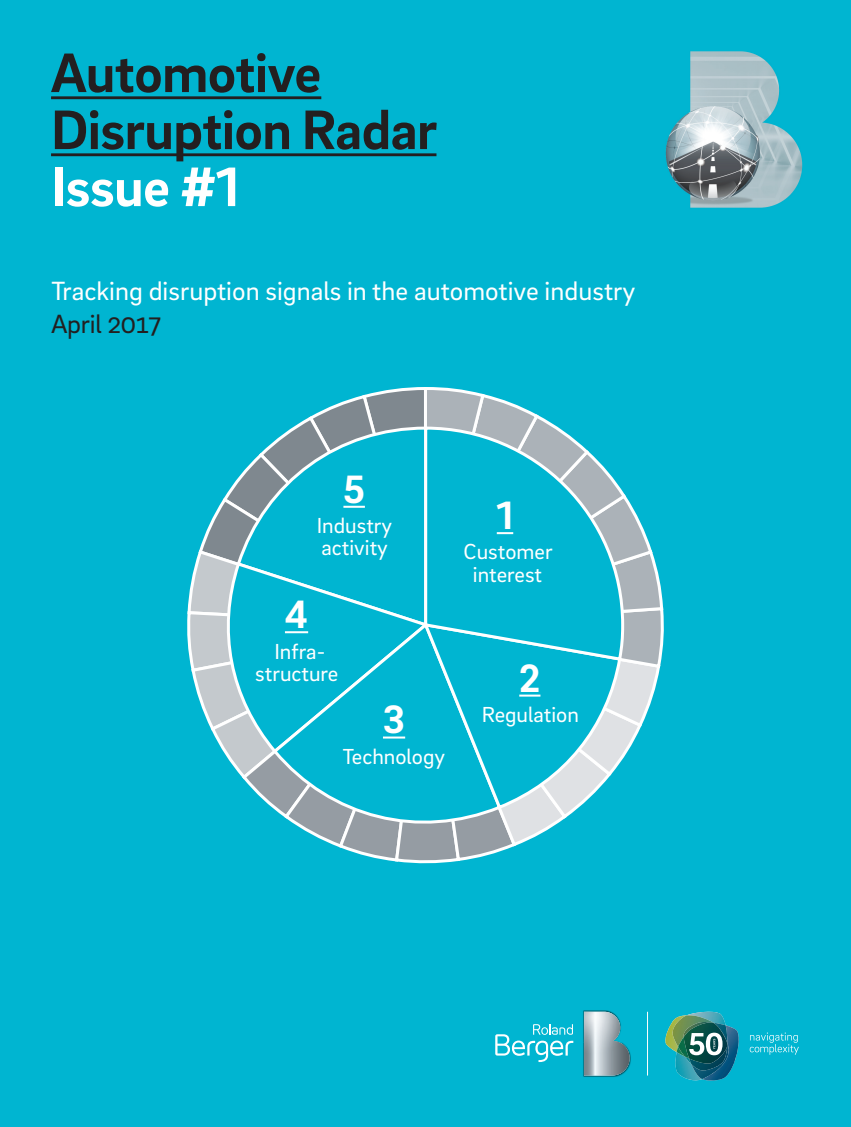
<style>
.page{position:relative;width:851px;height:1127px;background:#fff}
.page>*{position:absolute;margin:0;border:0;box-sizing:border-box;transform-origin:0 0}
.t1{font:700 57px/57px "Brix Sans";letter-spacing:-.01em;color:#231f20}
.t2{font:700 57px "Brix Sans";letter-spacing:-.01em;color:#fff}
.t3{font:700 40.5px "Brix Sans";color:#fff}
.t4{font:27px "Brix Sans";color:#fff}
.t5{font:27px "Brix Sans";letter-spacing:-.01em;color:#231f20}
.t6{font:22.35px/22.4px "Brix Sans";color:#fff;text-align:center}
</style>
<div class="page">
<div style="left:0;top:0;width:850px;height:1127px;background:#00b5d1"></div>
<hr style="left:51px;top:96px;width:270px;height:3px;background:#231f20">
<hr style="left:51px;top:153px;width:385px;height:3px;background:#231f20">
<img style="left:583px;top:1042px;width:48px;height:35px">
<img style="left:583px;top:1010px;width:29px;height:32px">
<img style="left:584px;top:1012px;width:45px;height:63px">
<svg style="left:495px;top:1024px;width:78px;height:38px"></svg>
<hr style="left:647px;top:1012px;width:1px;height:63px;background:#fff">
<img style="left:665px;top:1011px;width:74px;height:70px">
<svg style="left:749px;top:1032px;width:49px;height:23px"></svg>
<svg style="left:187px;top:387px;width:477px;height:476px"></svg>
<hr style="left:519px;top:694px;width:21px;height:2px;background:#fff">
<hr style="left:383px;top:736px;width:22px;height:2px;background:#fff">
<hr style="left:285px;top:631px;width:23px;height:2px;background:#fff">
<hr style="left:343px;top:506px;width:22px;height:2px;background:#fff">
<img style="left:665px;top:51px;width:138px;height:157px">
<h1 class="t1" style="left:51px;top:42px;width:388px">Automotive<br>Disruption Radar</h1>
<h1 class="t2" style="left:51px;top:150px;width:190px">Issue #1</h1>
<p class="t4" style="left:51px;top:274px;width:585px">Tracking disruption signals in the automotive industry</p>
<p class="t5" style="left:51px;top:307px;width:113px">April 2017</p>
<h2 class="t3" style="left:343px;top:462px;width:23px">5</h2>
<p class="t6" style="left:317px;top:513px;width:77px;text-align:left">Industry activity</p>
<h2 class="t3" style="left:285px;top:588px;width:25px">4</h2>
<p class="t6" style="left:255px;top:639px;width:85px">Infra&shy;structure</p>
<h2 class="t3" style="left:383px;top:693px;width:24px">3</h2>
<p class="t6" style="left:342px;top:744px;width:104px">Technology</p>
<h2 class="t3" style="left:496px;top:489px;width:18px">1</h2>
<p class="t6" style="left:463px;top:540px;width:90px">Customer interest</p>
<h2 class="t3" style="left:519px;top:651px;width:23px">2</h2>
<p class="t6" style="left:481px;top:702px;width:99px">Regulation</p>
</div>
